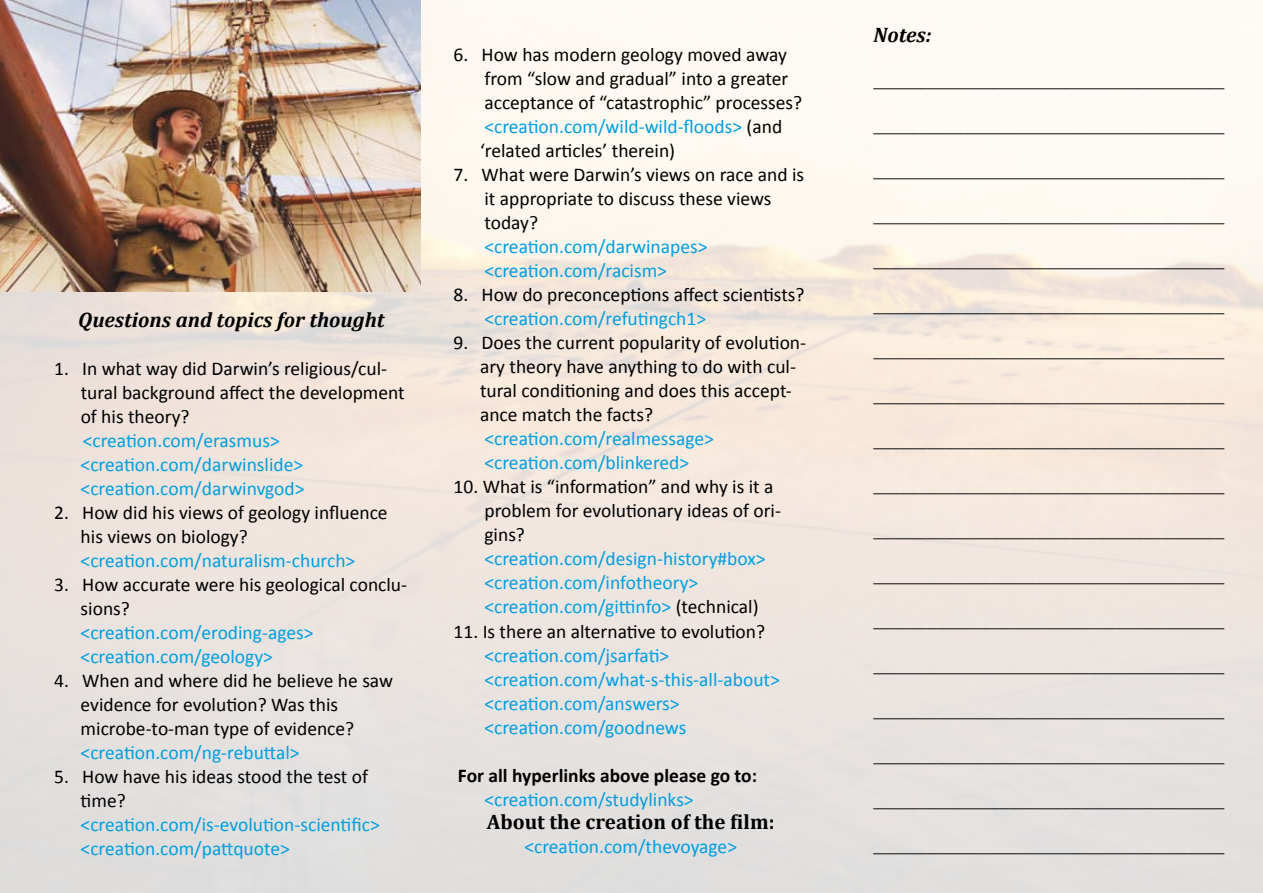
<style>
.page{position:relative;width:1263px;height:893px;background:#fff}
.page>*{position:absolute;margin:0;border:0;box-sizing:border-box;transform-origin:0 0}
.t1{font:italic 700 21px "Cambria";color:#000}
.t2{font:700 21px "Cambria";color:#000}
.t3{font:19.5px/24px "Calibri";color:#000}
.t4{font:19.5px/24px "Calibri";color:#009ee0}
.t5{font:700 19.5px "Calibri";color:#000}
.t6{font:18px "Times";color:#000}
.s1{color:#009ee0}
.s2{color:#000}
</style>
<div class="page">
<img style="left:0;top:0;width:1263px;height:893px">
<img style="left:0;top:0;width:421px;height:291px">
<p class="t1" style="left:78px;top:307px;width:308px">Questions and topics for thought</p>
<p class="t3" style="left:81px;top:356px;width:326px;text-indent:-26px">1. In what way did Darwin’s religious/cul&shy;tural background affect the development of his theory?</p>
<p class="t4" style="left:81px;top:428px;width:225px">&lt;creation.com/erasmus&gt; &lt;creation.com/darwinslide&gt; &lt;creation.com/darwinvgod&gt;</p>
<p class="t3" style="left:81px;top:500px;width:308px;text-indent:-26px">2. How did his views of geology influence his views on biology?</p>
<p class="t4" style="left:81px;top:548px;width:276px">&lt;creation.com/naturalism-church&gt;</p>
<p class="t3" style="left:81px;top:572px;width:328px;text-indent:-26px">3. How accurate were his geological conclu&shy;sions?</p>
<p class="t4" style="left:81px;top:620px;width:234px">&lt;creation.com/eroding-ages&gt; &lt;creation.com/geology&gt;</p>
<p class="t3" style="left:81px;top:668px;width:314px;text-indent:-26px">4. When and where did he believe he saw evidence for evolution? Was this microbe-to-man type of evidence?</p>
<p class="t4" style="left:81px;top:740px;width:220px">&lt;creation.com/ng-rebuttal&gt;</p>
<p class="t3" style="left:81px;top:764px;width:289px;text-indent:-26px">5. How have his ideas stood the test of time?</p>
<p class="t4" style="left:81px;top:812px;width:301px">&lt;creation.com/is-evolution-scientific&gt; &lt;creation.com/pattquote&gt;</p>
<p class="t3" style="left:480px;top:42px;width:324px;text-indent:-26px">6. How has modern geology moved away from “slow and gradual” into a greater acceptance of “catastrophic” processes? <span class="s1">&lt;creation.com/wild-wild-floods&gt;</span> (and ‘related articles’ therein)</p>
<p class="t3" style="left:484px;top:162px;width:321px;text-indent:-31px">7. What were Darwin’s views on race and is it appropriate to discuss these views today?</p>
<p class="t4" style="left:484px;top:234px;width:224px">&lt;creation.com/darwinapes&gt; &lt;creation.com/racism&gt;</p>
<p class="t3" style="left:454px;top:282px;width:352px">8. How do preconceptions affect scientists?</p>
<p class="t4" style="left:484px;top:306px;width:223px">&lt;creation.com/refutingch1&gt;</p>
<p class="t3" style="left:480px;top:330px;width:328px;text-indent:-26px">9. Does the current popularity of evolution&shy;ary theory have anything to do with cul&shy;tural conditioning and does this accept&shy;ance match the facts?</p>
<p class="t4" style="left:484px;top:426px;width:231px">&lt;creation.com/realmessage&gt; &lt;creation.com/blinkered&gt;</p>
<p class="t3" style="left:484px;top:474px;width:298px;text-indent:-31px">10. What is “information” and why is it a problem for evolutionary ideas of ori&shy;gins?</p>
<p class="t4" style="left:484px;top:546px;width:283px">&lt;creation.com/design-history#box&gt; &lt;creation.com/infotheory&gt; &lt;creation.com/gittinfo&gt; <span class="s2">(technical)</span></p>
<p class="t3" style="left:454px;top:618px;width:313px">11. Is there an alternative to evolution?</p>
<p class="t4" style="left:484px;top:642px;width:297px">&lt;creation.com/jsarfati&gt; &lt;creation.com/what-s-this-all-about&gt; &lt;creation.com/answers&gt; &lt;creation.com/goodnews</p>
<p class="t5" style="left:458px;top:763px;width:301px">For all hyperlinks above please go to:</p>
<p class="t4" style="left:484px;top:786px;width:211px">&lt;creation.com/studylinks&gt;</p>
<p class="t2" style="left:487px;top:809px;width:289px">About the creation of the film:</p>
<p class="t4" style="left:524px;top:834px;width:214px">&lt;creation.com/thevoyage&gt;</p>
<p class="t1" style="left:873px;top:22px;width:60px">Notes:</p>
<p class="t6" style="left:873px;top:71px;width:352px">_______________________________________</p>
<p class="t6" style="left:873px;top:116px;width:352px">_______________________________________</p>
<p class="t6" style="left:873px;top:161px;width:352px">_______________________________________</p>
<p class="t6" style="left:873px;top:206px;width:352px">_______________________________________</p>
<p class="t6" style="left:873px;top:251px;width:352px">_______________________________________</p>
<p class="t6" style="left:873px;top:296px;width:352px">_______________________________________</p>
<p class="t6" style="left:873px;top:341px;width:352px">_______________________________________</p>
<p class="t6" style="left:873px;top:386px;width:352px">_______________________________________</p>
<p class="t6" style="left:873px;top:431px;width:352px">_______________________________________</p>
<p class="t6" style="left:873px;top:476px;width:352px">_______________________________________</p>
<p class="t6" style="left:873px;top:521px;width:352px">_______________________________________</p>
<p class="t6" style="left:873px;top:566px;width:352px">_______________________________________</p>
<p class="t6" style="left:873px;top:611px;width:352px">_______________________________________</p>
<p class="t6" style="left:873px;top:656px;width:352px">_______________________________________</p>
<p class="t6" style="left:873px;top:701px;width:352px">_______________________________________</p>
<p class="t6" style="left:873px;top:746px;width:352px">_______________________________________</p>
<p class="t6" style="left:873px;top:791px;width:352px">_______________________________________</p>
<p class="t6" style="left:873px;top:836px;width:352px">_______________________________________</p>
</div>
